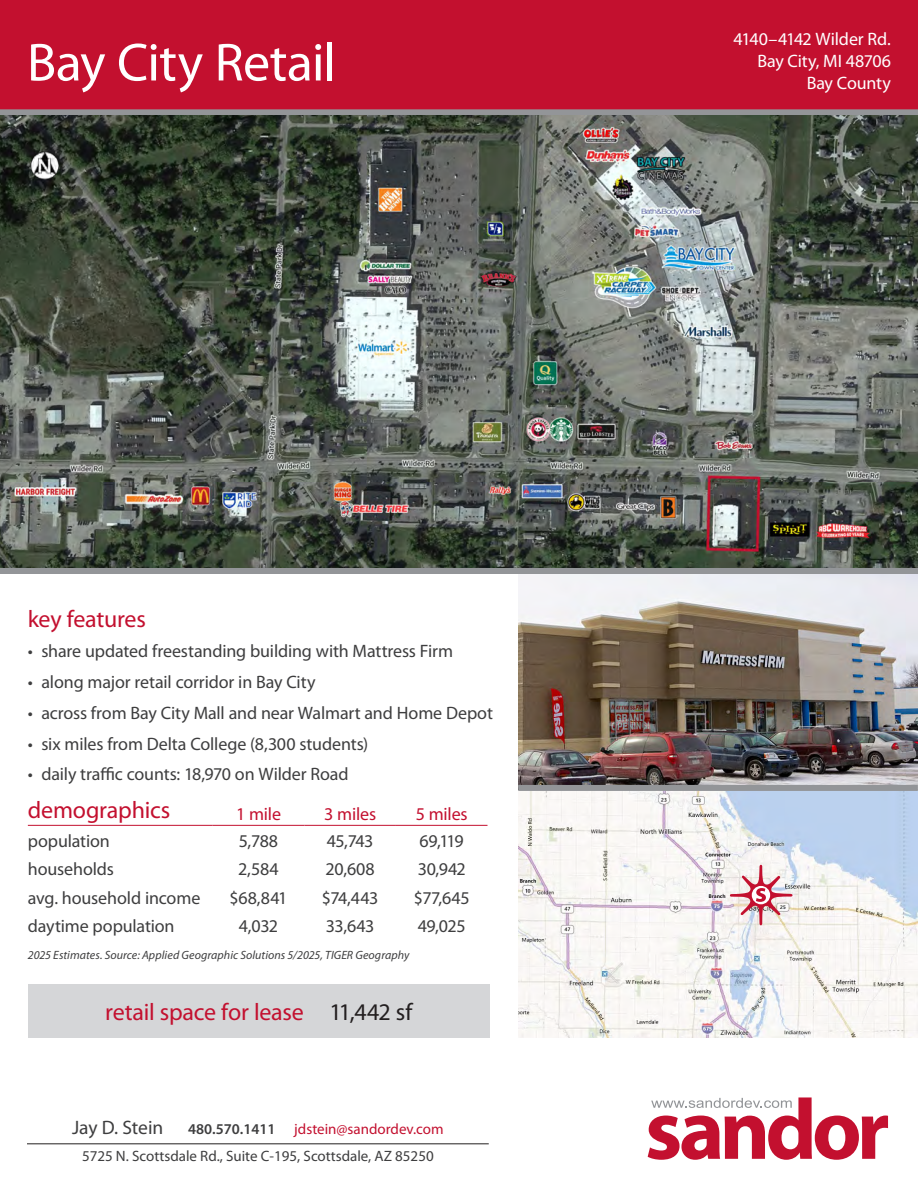
<style>
.page{position:relative;width:918px;height:1188px;background:#fff}
.page>*{position:absolute;margin:0;border:0;box-sizing:border-box;transform-origin:0 0}
.t1{font:54px "Myriad Pro";letter-spacing:-.015em;color:#fff}
.t2{font:24px "Myriad Pro";letter-spacing:-.01em;color:#c3102f}
.t3{font:19.5px "Myriad Pro";color:#3e3e3f}
.t4{font:18px "Myriad Pro";letter-spacing:-.01em;color:#3e3e3f}
.t5{font:18px/21.6px "Myriad Pro";letter-spacing:-.01em;color:#fff;text-align:right}
.t6{font:18px "Myriad Pro";letter-spacing:-.01em;color:#c3102f}
.t7{font:15px/26.7px "Myriad Pro";color:#3e3e3f}
.t8{font:italic 12px "Myriad Pro";letter-spacing:.005em;color:#3e3e3f}
.s1{color:#231f20}
.s2{font-weight:600}
.s3{color:#c3102f}
</style>
<div class="page">
<svg style="left:648px;top:1097px;width:240px;height:63px"></svg>
<div style="left:0;top:0;width:918px;height:110px;background:#c3102f"></div>
<div style="left:0;top:109px;width:918px;height:6px;background:#939598"></div>
<hr style="left:27px;top:1143px;width:462px;height:1px;background:#231f20">
<img style="left:0;top:115px;width:918px;height:453px">
<div style="left:28px;top:984px;width:462px;height:54px;background:#d5d6d8"></div>
<img style="left:518px;top:574px;width:400px;height:464px">
<svg style="left:730px;top:865px;width:63px;height:60px"></svg>
<img style="left:28px;top:149px;width:33px;height:32px">
<div style="left:0;top:568px;width:918px;height:6px;background:#939598"></div>
<div style="left:518px;top:785px;width:400px;height:6px;background:#939598"></div>
<hr style="left:28px;top:825px;width:185px;height:1px;background:#c3102f">
<hr style="left:213px;top:825px;width:91px;height:1px;background:#c3102f">
<hr style="left:304px;top:825px;width:92px;height:1px;background:#c3102f">
<hr style="left:396px;top:825px;width:92px;height:1px;background:#c3102f">
<h1 class="t1" style="left:27px;top:29px;width:311px">Bay City Retail</h1>
<p class="t2" style="left:28px;top:604px;width:120px">key features</p>
<p class="t4" style="left:28px;top:640px;width:427px">• share updated freestanding building with Mattress Firm</p>
<p class="t4" style="left:28px;top:671px;width:289px">• along major retail corridor in Bay City</p>
<p class="t4" style="left:28px;top:702px;width:467px">• across from Bay City Mall and near Walmart and Home Depot</p>
<p class="t4" style="left:28px;top:732px;width:342px">• six miles from Delta College (8,300 students)</p>
<p class="t4" style="left:28px;top:763px;width:322px">• daily traffic counts: 18,970 on Wilder Road</p>
<p class="t2" style="left:28px;top:795px;width:144px">demographics</p>
<p class="t6" style="left:236px;top:803px;width:47px">1 mile</p>
<p class="t6" style="left:324px;top:803px;width:54px">3 miles</p>
<p class="t6" style="left:416px;top:803px;width:54px">5 miles</p>
<p class="t4" style="left:28px;top:829px;width:84px">population</p>
<p class="t4" style="left:239px;top:829px;width:41px">5,788</p>
<p class="t4" style="left:327px;top:829px;width:48px">45,743</p>
<p class="t4" style="left:420px;top:829px;width:46px">69,119</p>
<p class="t4" style="left:28px;top:858px;width:88px">households</p>
<p class="t4" style="left:238px;top:858px;width:42px">2,584</p>
<p class="t4" style="left:326px;top:858px;width:51px">20,608</p>
<p class="t4" style="left:418px;top:858px;width:50px">30,942</p>
<p class="t4" style="left:28px;top:887px;width:174px">avg. household income</p>
<p class="t4" style="left:230px;top:887px;width:59px">$68,841</p>
<p class="t4" style="left:322px;top:887px;width:58px">$74,443</p>
<p class="t4" style="left:414px;top:887px;width:57px">$77,645</p>
<p class="t4" style="left:28px;top:915px;width:148px">daytime population</p>
<p class="t4" style="left:239px;top:915px;width:41px">4,032</p>
<p class="t4" style="left:326px;top:915px;width:50px">33,643</p>
<p class="t4" style="left:418px;top:915px;width:49px">49,025</p>
<p class="t8" style="left:28px;top:947px;width:383px">2025 Estimates. Source: Applied Geographic Solutions 5/2025, TIGER Geography</p>
<p class="t2" style="left:105px;top:997px;width:309px">retail space for lease <span class="s1">11,442 sf</span></p>
<p class="t3" style="left:72px;top:1116px;width:93px">Jay D. Stein</p>
<p class="t7" style="left:82px;top:1116px;width:363px;text-indent:106px"><span class="s2">480.570.1411</span> <span class="s3">jdstein@sandordev.com<br></span>5725 N. Scottsdale Rd., Suite C-195, Scottsdale, AZ 85250</p>
<p class="t5" style="left:734px;top:28px;width:159px">4140–4142 Wilder Rd.<br>Bay City, MI 48706</p>
<p class="t5" style="left:807px;top:71px;width:86px">Bay County</p>
</div>
